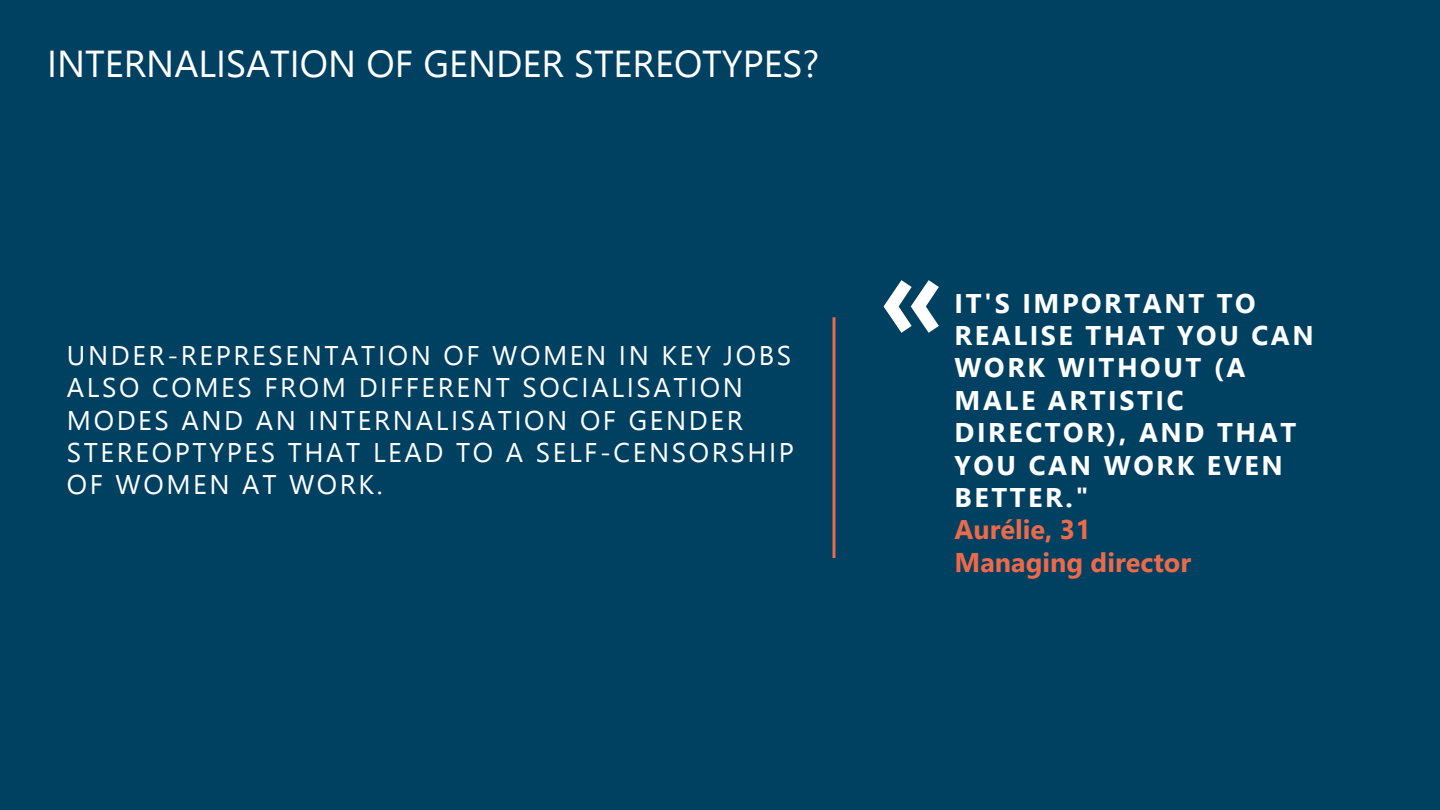
<style>
.page{position:relative;width:1440px;height:810px;background:#004061}
.page>*{position:absolute;margin:0;border:0;box-sizing:border-box;transform-origin:0 0}
.t1{font:700 112.5px "Meta";color:#fff}
.texte_capitale{font:37.5px "Leelawadee UI";color:#fff}
.t2{font:27px/32.4px "Leelawadee UI";letter-spacing:.095em;color:#fff}
.t3{font:700 27px/32.4px "Leelawadee UI";letter-spacing:.095em;color:#fff}
.s1{font-style:inherit}
.s2{color:#ec694a}
</style>
<div class="page">
<svg style="left:832px;top:317px;width:4px;height:241px"></svg>
<p class="texte_capitale" style="left:47px;top:38px;width:774px">INTERNALISATION OF GENDER STEREOTYPES?</p>
<p class="t2" style="left:67px;top:338px;width:729px">UNDER-REPRESENTATION OF WOMEN IN KEY JOBS ALSO COMES FROM DIFFERENT SOCIALISATION MODES AND AN INTERNALISATION OF GENDER STEREOPTYPES THAT LEAD TO A SELF-CENSORSHIP OF WOMEN AT WORK.</p>
<h1 class="t1" style="left:882px;top:230px;width:62px">«</h1>
<p class="t3" style="left:955px;top:285px;width:361px">IT'S IMPORTANT TO<br>REALI<span class="s1">S</span>E THAT YOU CAN<br>WORK WITHOUT (A<br>MALE ARTISTIC<br>DIRECTOR), AND THAT<br>YOU CAN WORK EVEN<br>BETTER<span class="s1">.</span>"<br><span class="s2">Aurélie, 31<br>Managing director</span></p>
</div>
